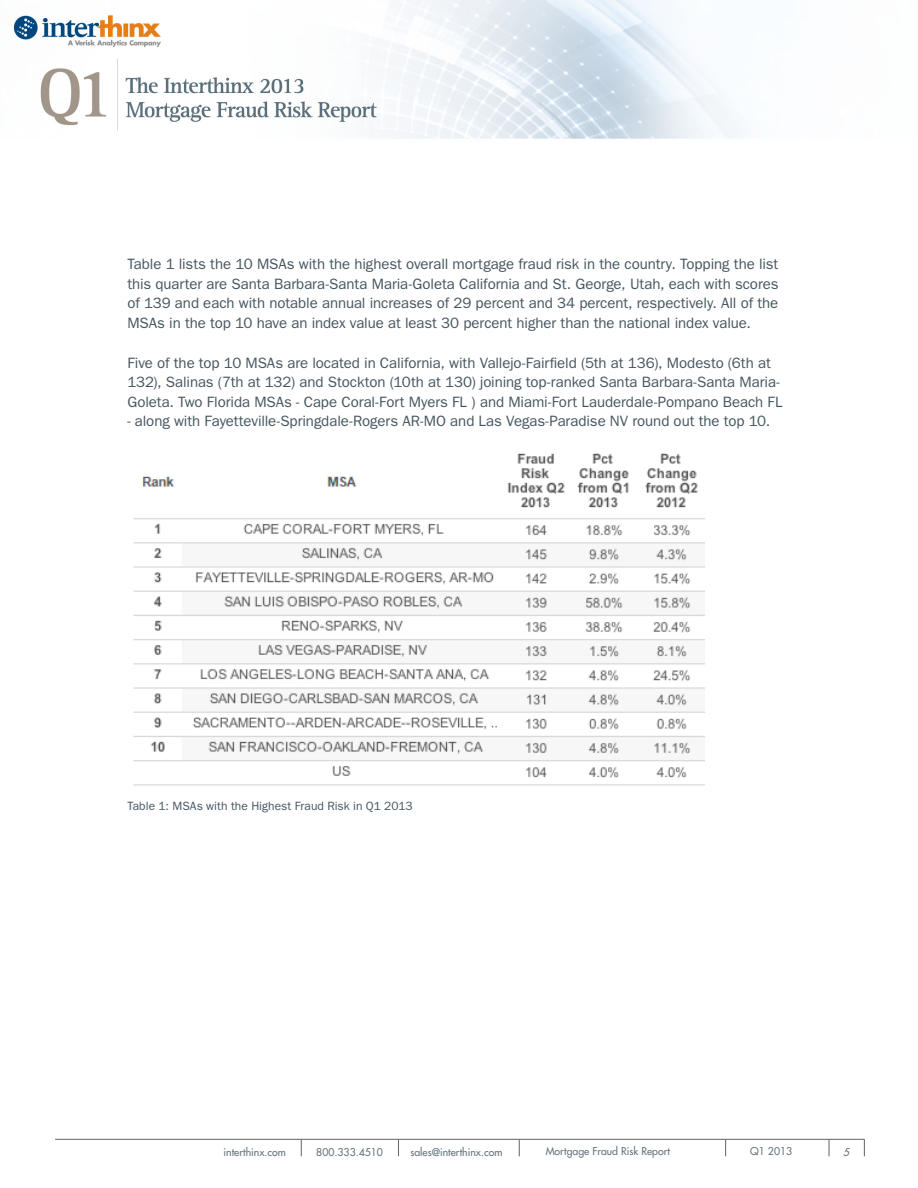
<style>
.page{position:relative;width:918px;height:1188px;background:#fff}
.page>*{position:absolute;margin:0;border:0;box-sizing:border-box;transform-origin:0 0}
.t1{font:15px/19.5px "ITC Franklin Gothic Std";letter-spacing:-.005em;color:#45555f;text-align:justify}
.t2{font:12px "ITC Franklin Gothic Std";color:#45555f}
.t3{font:500 10.5px "Futura Std";color:#64747e}
.t4{font:italic 500 10.5px "Futura Std";color:#64747e}
</style>
<div class="page">
<svg style="left:519px;top:1140px;width:1px;height:16px"></svg>
<svg style="left:829px;top:1140px;width:1px;height:16px"></svg>
<svg style="left:725px;top:1140px;width:1px;height:16px"></svg>
<svg style="left:864px;top:1140px;width:1px;height:16px"></svg>
<hr style="left:55px;top:1139px;width:810px;height:1px;background:#636366">
<svg style="left:301px;top:1139px;width:1px;height:17px"></svg>
<svg style="left:398px;top:1139px;width:1px;height:17px"></svg>
<img style="left:13px;top:0;width:731px;height:139px">
<img style="left:133px;top:453px;width:572px;height:333px">
<p class="t1" style="left:127px;top:255px;width:653px">Table 1 lists the 10 MSAs with the highest overall mortgage fraud risk in the country. Topping the list this quarter are Santa Barbara-Santa Maria-Goleta California and St. George, Utah, each with scores of 139 and each with notable annual increases of 29 percent and 34 percent, respectively. All of the MSAs in the top 10 have an index value at least 30 percent higher than the national index value.</p>
<p class="t1" style="left:127px;top:353px;width:657px;text-align:left">Five of the top 10 MSAs are located in California, with Vallejo-Fairfield (5th at 136), Modesto (6th at<br>132), Salinas (7th at 132) and Stockton (10th at 130) joining top-ranked Santa Barbara-Santa Maria-<br>Goleta. Two Florida MSAs - Cape Coral-Fort Myers FL ) and Miami-Fort Lauderdale-Pompano Beach FL</p>
<p class="t1" style="left:127px;top:412px;width:644px">- along with Fayetteville-Springdale-Rogers AR-MO and Las Vegas-Paradise NV round out the top 10.</p>
<p class="t2" style="left:127px;top:799px;width:287px">Table 1: MSAs with the Highest Fraud Risk in Q1 2013</p>
<p class="t3" style="left:224px;top:1146px;width:64px">interthinx.com</p>
<p class="t3" style="left:316px;top:1146px;width:68px">800.333.4510</p>
<p class="t3" style="left:410px;top:1146px;width:94px">sales@interthinx.com</p>
<p class="t3" style="left:546px;top:1145px;width:126px">Mortgage Fraud Risk Report</p>
<p class="t3" style="left:750px;top:1145px;width:44px">Q1 2013</p>
<p class="t4" style="left:843px;top:1145px;width:8px">5</p>
</div>
